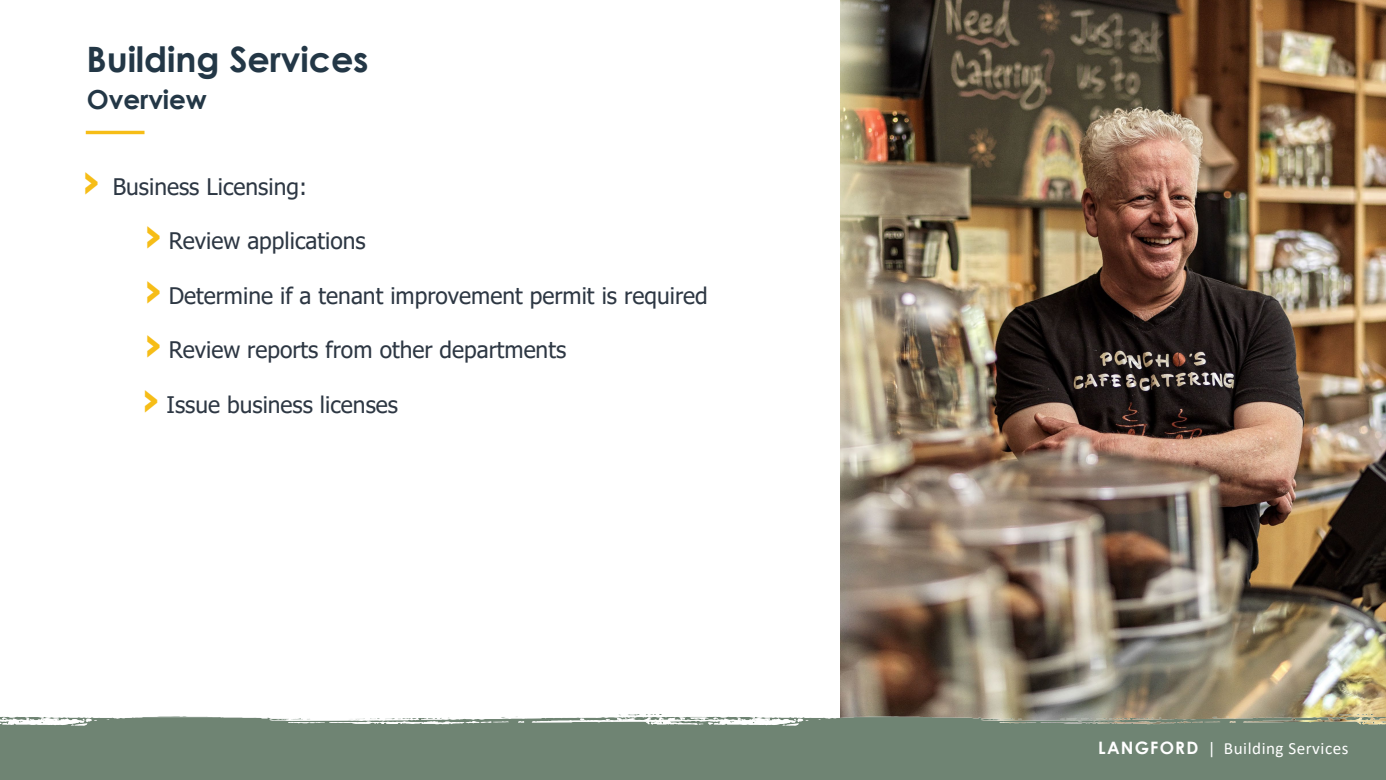
<style>
.page{position:relative;width:1386px;height:780px;background:#fff}
.page>*{position:absolute;margin:0;border:0;box-sizing:border-box;transform-origin:0 0}
.t1{font:700 35px "Century Gothic";letter-spacing:-.005em;color:#233746}
.t2{font:700 26.25px "Century Gothic";letter-spacing:-.005em;color:#233746}
.t3{font:22.75px "Tahoma";color:#2d3743}
.t4{font:17.15px "Calibri";letter-spacing:.03em;color:#fff}
.s1{font-weight:700;font-size:44.62px;color:#f6bd17}
.s2{font-family:"Century Gothic";font-weight:700}
</style>
<div class="page">
<img style="left:840px;top:0;width:545px;height:714px">
<hr style="left:86px;top:131px;width:58px;height:3px;background:#f6bd17">
<img style="left:0;top:714px;width:1385px;height:65px">
<h2 class="t1" style="left:87px;top:32px;width:283px">Building Services</h2>
<p class="t2" style="left:87px;top:80px;width:122px">Overview</p>
<p class="t3" style="left:81px;top:171px;width:227px"><span class="s1">›</span> Business Licensing:</p>
<p class="t3" style="left:143px;top:226px;width:224px"><span class="s1">›</span> Review applications</p>
<p class="t3" style="left:143px;top:280px;width:565px"><span class="s1">›</span> Determine if a tenant improvement permit is required</p>
<p class="t3" style="left:143px;top:335px;width:424px"><span class="s1">›</span> Review reports from other departments</p>
<p class="t3" style="left:141px;top:389px;width:258px"><span class="s1">›</span> Issue business licenses</p>
<p class="t4" style="left:1098px;top:735px;width:252px"><span class="s2">LANGFORD</span> | Building Services</p>
</div>
